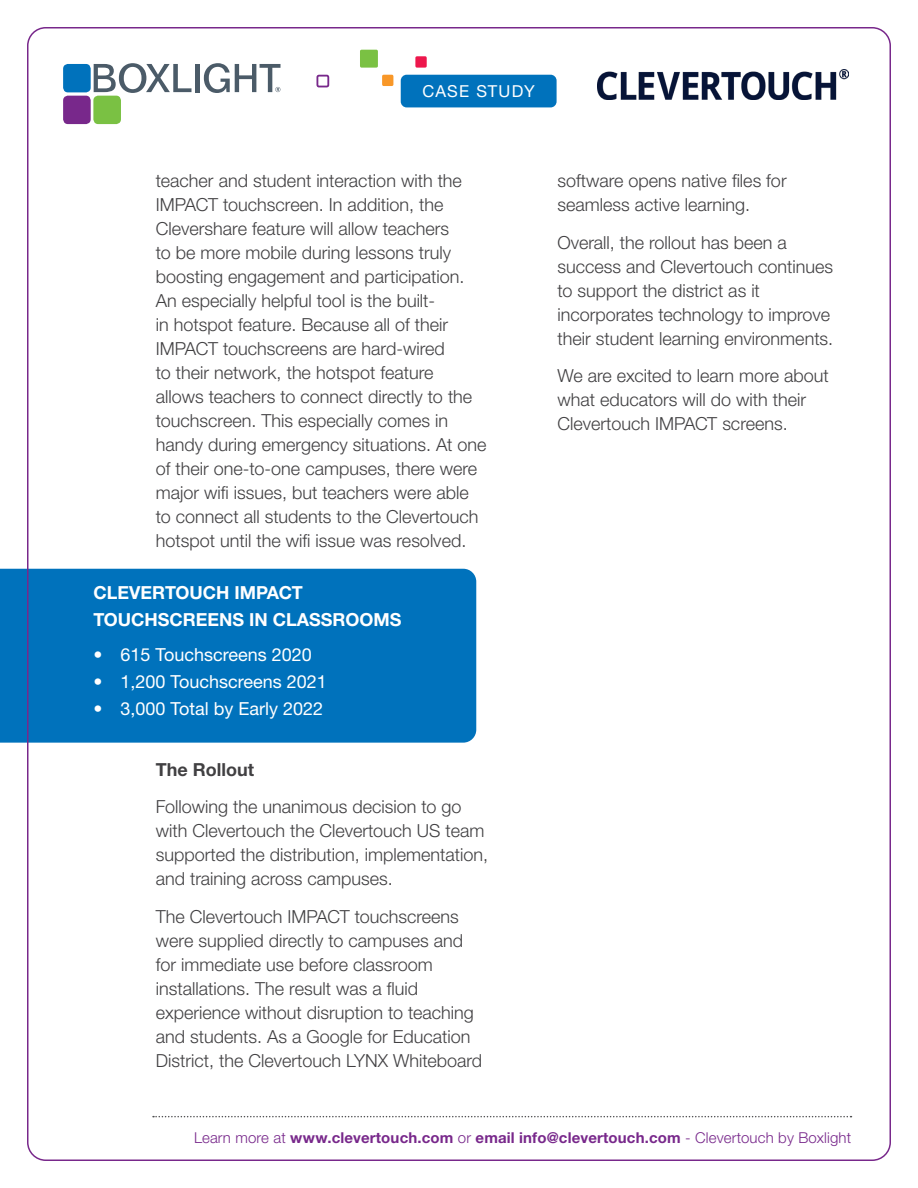
<style>
.page{position:relative;width:918px;height:1188px;background:#fff}
.page>*{position:absolute;margin:0;border:0;box-sizing:border-box;transform-origin:0 0}
.t1{font:300 18px/24px "Helvetica Neue LTW1 G";color:#414042}
.t2{font:18px "Helvetica Neue LTW1 G";color:#fff}
.t3{font:700 18px/27px "Helvetica Neue LTW1 G";color:#fff}
.t4{font:700 18px "Helvetica Neue LTW1 G";color:#414042}
.t5{font:16.5px "Helvetica Neue LTW1 G";letter-spacing:.075em;color:#fff}
.t6{font:700 15px "Helvetica Neue LTW1 G";letter-spacing:.01em;color:#78288b}
.s1{font-weight:300}
</style>
<div class="page">
<svg style="left:153px;top:1116px;width:699px;height:1px"></svg>
<div style="left:360px;top:50px;width:18px;height:18px;background:#7ac143;border-radius:2px"></div>
<div style="left:382px;top:75px;width:11px;height:11px;background:#f89728;border-radius:2px"></div>
<div style="left:415px;top:56px;width:12px;height:12px;background:#ed174c;border-radius:2px"></div>
<div style="left:316px;top:75px;width:13px;height:12px;border:2px solid #78288b;border-radius:2px"></div>
<div style="left:401px;top:75px;width:156px;height:32px;background:#0072bc;border-radius:6px"></div>
<img style="left:598px;top:70px;width:251px;height:30px">
<svg style="left:94px;top:63px;width:97px;height:30px"></svg>
<hr style="left:195px;top:64px;width:4px;height:28px;background:#4b5b68">
<svg style="left:204px;top:63px;width:77px;height:30px"></svg>
<div style="left:63px;top:64px;width:28px;height:28px;background:#0072bc;border-radius:5px"></div>
<div style="left:63px;top:96px;width:28px;height:28px;background:#78288b;border-radius:5px"></div>
<div style="left:93px;top:96px;width:28px;height:28px;background:#7ac143;border-radius:5px"></div>
<div style="left:0;top:569px;width:476px;height:174px;background:#0072bc"></div>
<p class="t5" style="left:423px;top:81px;width:114px">CASE STUDY</p>
<p class="t1" style="left:156px;top:169px;width:332px">teacher and student interaction with the IMPACT touchscreen. In addition, the Clevershare feature will allow teachers<br>to be more mobile during lessons truly boosting engagement and participation.<br>An especially helpful tool is the built-<br>in hotspot feature. Because all of their IMPACT touchscreens are hard-wired<br>to their network, the hotspot feature<br>allows teachers to connect directly to the touchscreen. This especially comes in handy during emergency situations. At one of their one-to-one campuses, there were major wifi issues, but teachers were able to connect all students to the Clevertouch hotspot until the wifi issue was resolved.</p>
<p class="t3" style="left:93px;top:579px;width:310px">CLEVERTOUCH IMPACT<br>TOUCHSCREENS IN CLASSROOMS</p>
<p class="t2" style="left:93px;top:643px;width:220px">• 615 Touchscreens 2020</p>
<p class="t2" style="left:93px;top:670px;width:235px">• 1,200 Touchscreens 2021</p>
<p class="t2" style="left:93px;top:697px;width:231px">• 3,000 Total by Early 2022</p>
<p class="t4" style="left:156px;top:758px;width:100px">The Rollout</p>
<p class="t1" style="left:156px;top:795px;width:334px">Following the unanimous decision to go with Clevertouch the Clevertouch US team supported the distribution, implementation, and training across campuses.</p>
<p class="t1" style="left:156px;top:904px;width:328px">The Clevertouch IMPACT touchscreens were supplied directly to campuses and for immediate use before classroom installations. The result was a fluid experience without disruption to teaching and students. As a Google for Education District, the Clevertouch LYNX Whiteboard</p>
<p class="t1" style="left:558px;top:169px;width:231px">software opens native files for seamless active learning.</p>
<p class="t1" style="left:558px;top:230px;width:277px">Overall, the rollout has been a success and Clevertouch continues to support the district as it incorporates technology to improve their student learning environments.</p>
<p class="t1" style="left:558px;top:364px;width:273px">We are excited to learn more about what educators will do with their<br>Clevertouch IMPACT screens.</p>
<p class="t6" style="left:194px;top:1128px;width:659px"><span class="s1">Learn more at</span> www.clevertouch.com <span class="s1">or</span> email info@clevertouch.com <span class="s1">- Clevertouch by Boxlight</span></p>
</div>
